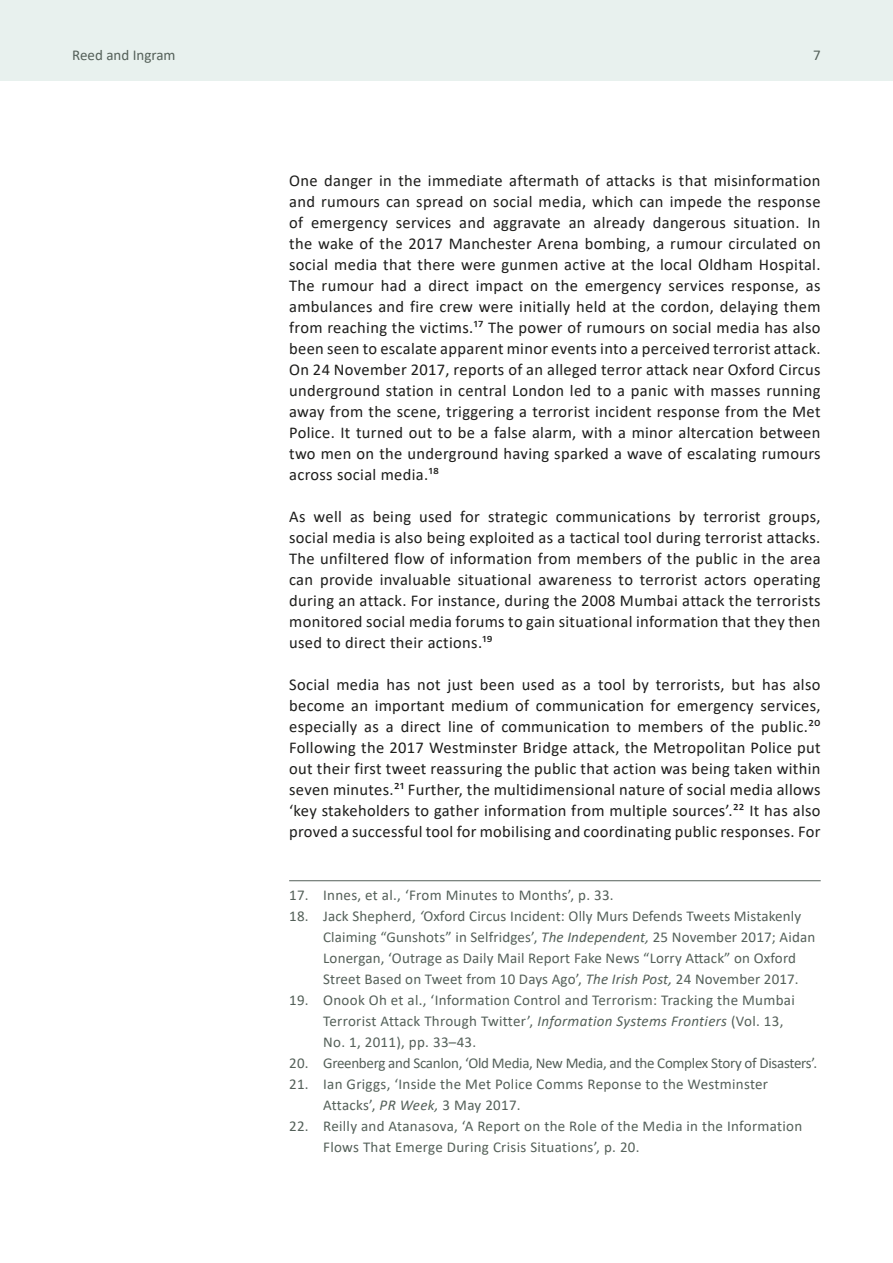
<style>
.page{position:relative;width:893px;height:1263px;background:#fff}
.page>*{position:absolute;margin:0;border:0;box-sizing:border-box;transform-origin:0 0}
.t1{font:16.5px/21px "Calibri";letter-spacing:.02em;color:#1d1d1b;text-align:justify}
.Footnote_text{font:15px/21px "Calibri";letter-spacing:.01em;color:#546059}
.Footnote_text-2{font:15px "Calibri";letter-spacing:-.02em;color:#546059}
.s1{font-style:italic}
</style>
<div class="page">
<div style="left:0;top:0;width:893px;height:81px;background:#e8f1ee"></div>
<hr style="left:289px;top:880px;width:532px;height:1px;background:#546059">
<p class="Footnote_text" style="left:72px;top:44px;width:105px">Reed and Ingram</p>
<p class="Footnote_text" style="left:813px;top:44px;width:9px">7</p>
<p class="t1" style="left:289px;top:169px;width:533px">One danger in the immediate aftermath of attacks is that misinformation and rumours can spread on social media, which can impede the response of emergency services and aggravate an already dangerous situation. In the wake of the 2017 Manchester Arena bombing, a rumour circulated on social media that there were gunmen active at the local Oldham Hospital.<br>The rumour had a direct impact on the emergency services response, as ambulances and fire crew were initially held at the cordon, delaying them from reaching the victims.17 The power of rumours on social media has also been seen to escalate apparent minor events into a perceived terrorist attack.<br>On 24 November 2017, reports of an alleged terror attack near Oxford Circus underground station in central London led to a panic with masses running away from the scene, triggering a terrorist incident response from the Met Police. It turned out to be a false alarm, with a minor altercation between two men on the underground having sparked a wave of escalating rumours across social media.18</p>
<p class="t1" style="left:289px;top:505px;width:533px">As well as being used for strategic communications by terrorist groups, social media is also being exploited as a tactical tool during terrorist attacks.<br>The unfiltered flow of information from members of the public in the area can provide invaluable situational awareness to terrorist actors operating during an attack. For instance, during the 2008 Mumbai attack the terrorists monitored social media forums to gain situational information that they then used to direct their actions.19</p>
<p class="t1" style="left:289px;top:673px;width:533px">Social media has not just been used as a tool by terrorists, but has also become an important medium of communication for emergency services, especially as a direct line of communication to members of the public.20<br>Following the 2017 Westminster Bridge attack, the Metropolitan Police put out their first tweet reassuring the public that action was being taken within seven minutes.21 Further, the multidimensional nature of social media allows ‘key stakeholders to gather information from multiple sources’.22 It has also proved a successful tool for mobilising and coordinating public responses. For</p>
<p class="Footnote_text" style="left:289px;top:884px;width:326px">17. Innes, et al., ‘From Minutes to Months’, p. 33.</p>
<p class="Footnote_text" style="left:323px;top:905px;width:494px;text-indent:-34px">18. Jack Shepherd, <span class="s1">‘</span>Oxford Circus Incident: Olly Murs Defends Tweets Mistakenly Claiming “Gunshots” in Selfridges’, <span class="s1">The Independent,</span> 25 November 2017; Aidan Lonergan, ‘Outrage as Daily Mail Report Fake News “Lorry Attack” on Oxford Street Based on Tweet from 10 Days Ago’, <span class="s1">The Irish Post,</span> 24 November 2017.</p>
<p class="Footnote_text" style="left:323px;top:989px;width:473px;text-indent:-34px">19. Onook Oh et al., ‘Information Control and Terrorism: Tracking the Mumbai<br>Terrorist Attack Through Twitter’, <span class="s1">Information Systems Frontiers</span> (Vol. 13,<br>No. 1, 2011), pp. 33–43.</p>
<p class="Footnote_text-2" style="left:289px;top:1052px;width:530px">20. Greenberg and Scanlon, ‘Old Media, New Media, and the Complex Story of Disasters’.</p>
<p class="Footnote_text" style="left:323px;top:1073px;width:446px;text-indent:-34px">21. Ian Griggs, ‘Inside the Met Police Comms Reponse to the Westminster<br>Attacks’, <span class="s1">PR Week,</span> 3 May 2017.</p>
<p class="Footnote_text" style="left:323px;top:1115px;width:481px;text-indent:-34px">22. Reilly and Atanasova, ‘A Report on the Role of the Media in the Information<br>Flows That Emerge During Crisis Situations’, p. 20.</p>
</div>
